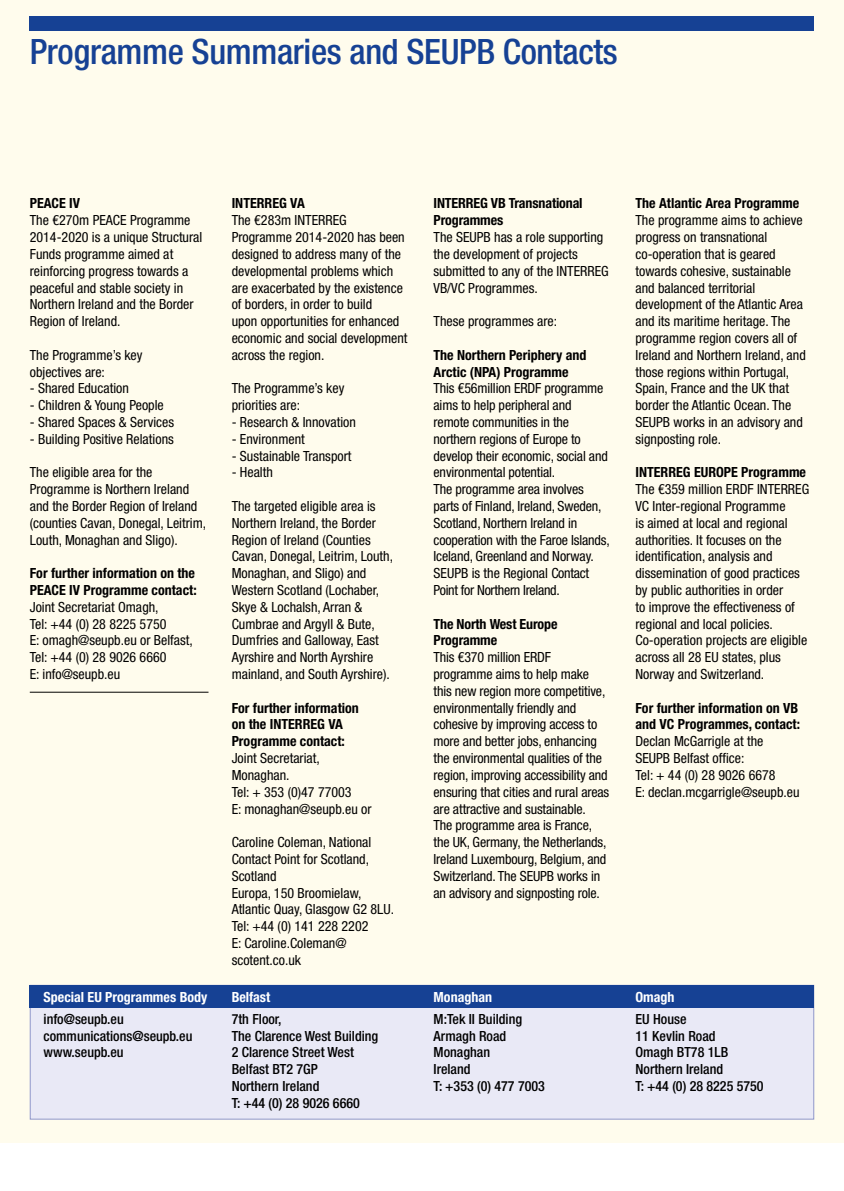
<style>
.page{position:relative;width:844px;height:1191px;background:#fff}
.page>*{position:absolute;margin:0;border:0;box-sizing:border-box;transform-origin:0 0}
.H2_-_Head{font:500 condensed 35px "Helvetica Neue LT Std";letter-spacing:-.01em;color:#164194}
.P_-_Body_text{font:condensed 14px/16.8px "Helvetica Neue LT Std";color:#000}
.P_-_Body_text-2{font:700 condensed 14px/16.8px "Helvetica Neue LT Std";color:#000}
.P_-_Body_text-3{font:500 condensed 14px "Helvetica Neue LT Std";color:#000}
.P_-_Body_text-4{font:700 condensed 14px "Helvetica Neue LT Std";color:#fff}
</style>
<div class="page">
<div style="left:0;top:0;width:843px;height:1142px;background:#fffced"></div>
<div style="left:30px;top:985px;width:784px;height:134px;background:#e9e9f6;border:1px solid #8f96cb"></div>
<div style="left:30px;top:985px;width:784px;height:22px;background:#164194"></div>
<hr style="left:30px;top:692px;width:178px;height:1px;background:#000">
<div style="left:30px;top:17px;width:784px;height:14px;background:#164194"></div>
<h2 class="H2_-_Head" style="left:30px;top:31px;width:589px">Programme Summaries and SEUPB Contacts</h2>
<p class="P_-_Body_text-2" style="left:30px;top:195px;width:52px">PEACE IV</p>
<p class="P_-_Body_text" style="left:30px;top:212px;width:174px">The €270m PEACE Programme<br>2014-2020 is a unique Structural<br>Funds programme aimed at reinforcing progress towards a peaceful and stable society in<br>Northern Ireland and the Border<br>Region of Ireland.</p>
<p class="P_-_Body_text" style="left:30px;top:346px;width:114px">The Programme’s key objectives are:</p>
<p class="P_-_Body_text" style="left:30px;top:380px;width:101px">- Shared Education</p>
<p class="P_-_Body_text" style="left:30px;top:397px;width:135px">- Children &amp; Young People</p>
<p class="P_-_Body_text" style="left:30px;top:413px;width:146px">- Shared Spaces &amp; Services</p>
<p class="P_-_Body_text" style="left:30px;top:430px;width:145px">- Building Positive Relations</p>
<p class="P_-_Body_text" style="left:30px;top:464px;width:178px">The eligible area for the<br>Programme is Northern Ireland and the Border Region of Ireland (counties Cavan, Donegal, Leitrim,<br>Louth, Monaghan and Sligo).</p>
<p class="P_-_Body_text-2" style="left:30px;top:564px;width:168px">For further information on the<br>PEACE IV Programme contact:</p>
<p class="P_-_Body_text" style="left:30px;top:598px;width:130px">Joint Secretariat Omagh,</p>
<p class="P_-_Body_text" style="left:30px;top:615px;width:138px">Tel: +44 (0) 28 8225 5750</p>
<p class="P_-_Body_text" style="left:30px;top:632px;width:164px">E: omagh@seupb.eu or Belfast,<br>Tel: +44 (0) 28 9026 6660<br>E: info@seupb.eu</p>
<p class="P_-_Body_text-4" style="left:44px;top:988px;width:165px">Special EU Programmes Body</p>
<p class="P_-_Body_text-3" style="left:44px;top:1010px;width:82px">info@seupb.eu</p>
<p class="P_-_Body_text-3" style="left:44px;top:1027px;width:150px">communications@seupb.eu</p>
<p class="P_-_Body_text-3" style="left:44px;top:1044px;width:82px">www.seupb.eu</p>
<p class="P_-_Body_text-2" style="left:231px;top:195px;width:75px">INTERREG VA</p>
<p class="P_-_Body_text" style="left:231px;top:212px;width:177px">The €283m INTERREG<br>Programme 2014-2020 has been designed to address many of the developmental problems which are exacerbated by the existence of borders, in order to build<br>upon opportunities for enhanced economic and social development across the region.</p>
<p class="P_-_Body_text" style="left:231px;top:380px;width:114px">The Programme’s key</p>
<p class="P_-_Body_text" style="left:231px;top:397px;width:70px">priorities are:</p>
<p class="P_-_Body_text" style="left:231px;top:413px;width:126px">- Research &amp; Innovation</p>
<p class="P_-_Body_text" style="left:231px;top:430px;width:75px">- Environment</p>
<p class="P_-_Body_text" style="left:231px;top:447px;width:121px">- Sustainable Transport</p>
<p class="P_-_Body_text" style="left:231px;top:464px;width:43px">- Health</p>
<p class="P_-_Body_text" style="left:231px;top:497px;width:163px">The targeted eligible area is<br>Northern Ireland, the Border<br>Region of Ireland (Counties<br>Cavan, Donegal, Leitrim, Louth,<br>Monaghan, and Sligo) and<br>Western Scotland (Lochaber,<br>Skye &amp; Lochalsh, Arran &amp;<br>Cumbrae and Argyll &amp; Bute,<br>Dumfries and Galloway, East<br>Ayrshire and North Ayrshire mainland, and South Ayrshire).</p>
<p class="P_-_Body_text-2" style="left:231px;top:699px;width:129px">For further information on the INTERREG VA<br>Programme contact:</p>
<p class="P_-_Body_text" style="left:231px;top:749px;width:90px">Joint Secretariat,<br>Monaghan.</p>
<p class="P_-_Body_text" style="left:231px;top:783px;width:121px">Tel: + 353 (0)47 77003</p>
<p class="P_-_Body_text" style="left:231px;top:800px;width:141px">E: monaghan@seupb.eu or</p>
<p class="P_-_Body_text" style="left:231px;top:833px;width:141px">Caroline Coleman, National<br>Contact Point for Scotland,</p>
<p class="P_-_Body_text" style="left:231px;top:867px;width:46px">Scotland</p>
<p class="P_-_Body_text" style="left:231px;top:884px;width:131px">Europa, 150 Broomielaw,</p>
<p class="P_-_Body_text" style="left:231px;top:901px;width:164px">Atlantic Quay, Glasgow G2 8LU.</p>
<p class="P_-_Body_text" style="left:231px;top:917px;width:138px">Tel: +44 (0) 141 228 2202</p>
<p class="P_-_Body_text" style="left:231px;top:934px;width:116px">E: Caroline.Coleman@</p>
<p class="P_-_Body_text" style="left:231px;top:951px;width:71px">scotent.co.uk</p>
<p class="P_-_Body_text-4" style="left:231px;top:988px;width:40px">Belfast</p>
<p class="P_-_Body_text-3" style="left:231px;top:1010px;width:51px">7th Floor,</p>
<p class="P_-_Body_text-3" style="left:231px;top:1027px;width:148px">The Clarence West Building</p>
<p class="P_-_Body_text-3" style="left:231px;top:1044px;width:124px">2 Clarence Street West</p>
<p class="P_-_Body_text-3" style="left:231px;top:1061px;width:88px">Belfast BT2 7GP</p>
<p class="P_-_Body_text-3" style="left:231px;top:1077px;width:89px">Northern Ireland</p>
<p class="P_-_Body_text-3" style="left:231px;top:1094px;width:130px">T: +44 (0) 28 9026 6660</p>
<p class="P_-_Body_text-2" style="left:433px;top:195px;width:150px">INTERREG VB Transnational<br>Programmes</p>
<p class="P_-_Body_text" style="left:433px;top:229px;width:177px">The SEUPB has a role supporting the development of projects submitted to any of the INTERREG<br>VB/VC Programmes.</p>
<p class="P_-_Body_text" style="left:433px;top:313px;width:125px">These programmes are:</p>
<p class="P_-_Body_text-2" style="left:433px;top:346px;width:154px">The Northern Periphery and<br>Arctic (NPA) Programme</p>
<p class="P_-_Body_text" style="left:433px;top:380px;width:178px">This €56million ERDF programme aims to help peripheral and remote communities in the northern regions of Europe to develop their economic, social and environmental potential.<br>The programme area involves parts of Finland, Ireland, Sweden,<br>Scotland, Northern Ireland in cooperation with the Faroe Islands,<br>Iceland, Greenland and Norway.<br>SEUPB is the Regional Contact<br>Point for Northern Ireland.</p>
<p class="P_-_Body_text-2" style="left:433px;top:615px;width:125px">The North West Europe<br>Programme</p>
<p class="P_-_Body_text" style="left:433px;top:649px;width:177px">This €370 million ERDF programme aims to help make this new region more competitive, environmentally friendly and cohesive by improving access to more and better jobs, enhancing the environmental qualities of the region, improving accessibility and ensuring that cities and rural areas are attractive and sustainable.<br>The programme area is France, the UK, Germany, the Netherlands,<br>Ireland Luxembourg, Belgium, and<br>Switzerland. The SEUPB works in an advisory and signposting role.</p>
<p class="P_-_Body_text-4" style="left:433px;top:988px;width:60px">Monaghan</p>
<p class="P_-_Body_text-3" style="left:433px;top:1010px;width:90px">M:Tek II Building</p>
<p class="P_-_Body_text-3" style="left:433px;top:1027px;width:74px">Armagh Road</p>
<p class="P_-_Body_text-3" style="left:433px;top:1044px;width:58px">Monaghan</p>
<p class="P_-_Body_text-3" style="left:433px;top:1061px;width:38px">Ireland</p>
<p class="P_-_Body_text-3" style="left:433px;top:1077px;width:113px">T: +353 (0) 477 7003</p>
<p class="P_-_Body_text-2" style="left:635px;top:195px;width:165px">The Atlantic Area Programme</p>
<p class="P_-_Body_text" style="left:635px;top:212px;width:172px">The programme aims to achieve progress on transnational co-operation that is geared towards cohesive, sustainable and balanced territorial development of the Atlantic Area and its maritime heritage. The programme region covers all of<br>Ireland and Northern Ireland, and those regions within Portugal,<br>Spain, France and the UK that border the Atlantic Ocean. The<br>SEUPB works in an advisory and signposting role.</p>
<p class="P_-_Body_text-2" style="left:635px;top:464px;width:172px">INTERREG EUROPE Programme</p>
<p class="P_-_Body_text" style="left:635px;top:481px;width:175px">The €359 million ERDF INTERREG<br>VC Inter-regional Programme<br>is aimed at local and regional authorities. It focuses on the identification, analysis and dissemination of good practices by public authorities in order<br>to improve the effectiveness of regional and local policies.</p>
<p class="P_-_Body_text" style="left:635px;top:632px;width:173px">Co-operation projects are eligible across all 28 EU states, plus<br>Norway and Switzerland.</p>
<p class="P_-_Body_text-2" style="left:635px;top:699px;width:166px">For further information on VB and VC Programmes, contact:</p>
<p class="P_-_Body_text" style="left:635px;top:733px;width:129px">Declan McGarrigle at the<br>SEUPB Belfast office:</p>
<p class="P_-_Body_text" style="left:635px;top:766px;width:142px">Tel: + 44 (0) 28 9026 6678</p>
<p class="P_-_Body_text" style="left:635px;top:783px;width:166px">E: declan.mcgarrigle@seupb.eu</p>
<p class="P_-_Body_text-4" style="left:635px;top:988px;width:41px">Omagh</p>
<p class="P_-_Body_text-3" style="left:635px;top:1010px;width:53px">EU House</p>
<p class="P_-_Body_text-3" style="left:635px;top:1027px;width:82px">11 Kevlin Road</p>
<p class="P_-_Body_text-3" style="left:635px;top:1044px;width:94px">Omagh BT78 1LB</p>
<p class="P_-_Body_text-3" style="left:635px;top:1061px;width:89px">Northern Ireland</p>
<p class="P_-_Body_text-3" style="left:635px;top:1077px;width:130px">T: +44 (0) 28 8225 5750</p>
</div>
